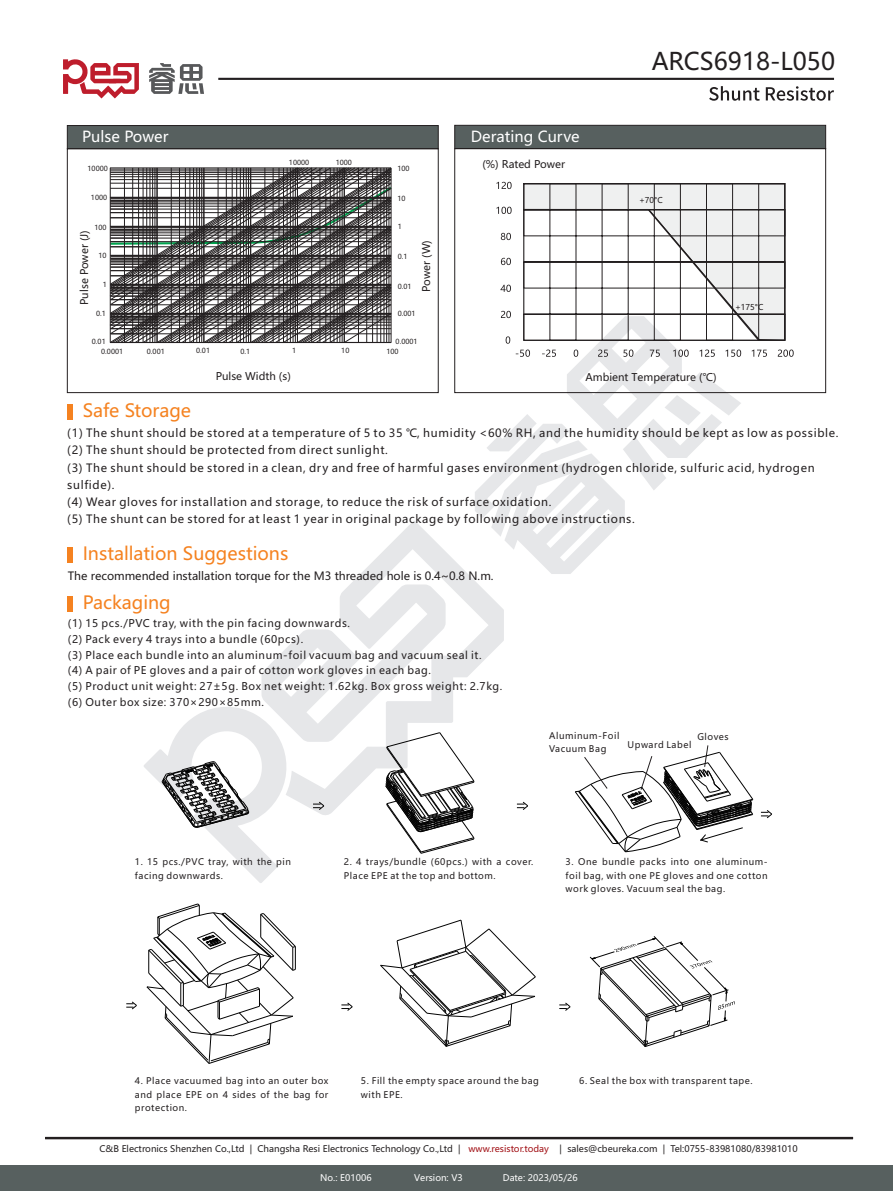
<style>
.page{position:relative;width:893px;height:1191px;background:#fff}
.page>*{position:absolute;margin:0;border:0;box-sizing:border-box;transform-origin:0 0}
.t1{font:24px "Microsoft Ya Hei";color:#231f20}
.t2{font:18px "Microsoft Ya Hei";color:#f58220}
.t3{font:15px "Microsoft Ya Hei";color:#fff}
.t4{font:11.25px/17.2px "Microsoft Ya Hei";letter-spacing:.06em;color:#231f20}
.t5{font:11.25px "Microsoft Ya Hei";color:#231f20}
.t6{font:10.5px/15.8px "Microsoft Ya Hei";letter-spacing:.06em;color:#231f20}
.t7{font:10.5px "Microsoft Ya Hei";color:#231f20}
.t8{font:9px/13.5px "Microsoft Ya Hei";letter-spacing:.06em;color:#231f20}
.t9{font:9px "Microsoft Ya Hei";color:#231f20}
.t10{font:9px "Microsoft Ya Hei";color:#fff}
.t11{font:7.95px "Microsoft Ya Hei";color:#231f20}
.t12{font:6.9px/9.8px "Microsoft Ya Hei";color:#231f20}
.s1{color:#a21217}
</style>
<div class="page">
<svg style="left:143px;top:317px;width:598px;height:566px"></svg>
<svg style="left:709px;top:86px;width:125px;height:15px"></svg>
<hr style="left:218px;top:78px;width:616px;height:2px;background:#231f20">
<svg style="left:63px;top:59px;width:76px;height:39px"></svg>
<svg style="left:149px;top:63px;width:55px;height:31px"></svg>
<hr style="left:45px;top:1137px;width:808px;height:2px;background:#231f20">
<div style="left:0;top:1165px;width:893px;height:26px;background:#57605f"></div>
<div style="left:66px;top:125px;width:373px;height:25px;background:#57605f"></div>
<div style="left:67px;top:148px;width:372px;height:245px;border:1px solid #231f20"></div>
<svg style="left:496px;top:182px;width:16px;height:7px"></svg>
<svg style="left:496px;top:207px;width:16px;height:7px"></svg>
<svg style="left:501px;top:233px;width:10px;height:7px"></svg>
<svg style="left:501px;top:258px;width:10px;height:7px"></svg>
<svg style="left:500px;top:285px;width:11px;height:7px"></svg>
<svg style="left:501px;top:311px;width:10px;height:7px"></svg>
<svg style="left:506px;top:336px;width:4px;height:8px"></svg>
<svg style="left:778px;top:349px;width:16px;height:8px"></svg>
<svg style="left:752px;top:349px;width:15px;height:8px"></svg>
<svg style="left:726px;top:349px;width:15px;height:8px"></svg>
<svg style="left:700px;top:349px;width:15px;height:8px"></svg>
<svg style="left:673px;top:349px;width:16px;height:8px"></svg>
<svg style="left:650px;top:350px;width:10px;height:7px"></svg>
<svg style="left:623px;top:349px;width:10px;height:8px"></svg>
<svg style="left:598px;top:349px;width:10px;height:8px"></svg>
<svg style="left:574px;top:349px;width:4px;height:8px"></svg>
<svg style="left:542px;top:349px;width:14px;height:8px"></svg>
<svg style="left:516px;top:349px;width:14px;height:8px"></svg>
<svg style="left:522px;top:183px;width:264px;height:159px"></svg>
<svg style="left:454px;top:124px;width:372px;height:24px;background:#5a6261"></svg>
<div style="left:454px;top:148px;width:372px;height:245px;border:1px solid #231f20"></div>
<svg style="left:109px;top:167px;width:284px;height:176px;background:#777676"></svg>
<div style="left:67px;top:404px;width:6px;height:15px;background:#f58220"></div>
<div style="left:67px;top:547px;width:6px;height:15px;background:#f58220"></div>
<div style="left:67px;top:596px;width:6px;height:15px;background:#f58220"></div>
<svg style="left:313px;top:801px;width:11px;height:9px"></svg>
<svg style="left:517px;top:801px;width:11px;height:9px"></svg>
<svg style="left:590px;top:936px;width:145px;height:111px"></svg>
<svg style="left:162px;top:761px;width:87px;height:67px"></svg>
<svg style="left:386px;top:732px;width:89px;height:121px"></svg>
<svg style="left:146px;top:903px;width:150px;height:161px"></svg>
<svg style="left:575px;top:745px;width:178px;height:107px"></svg>
<svg style="left:380px;top:919px;width:156px;height:127px"></svg>
<svg style="left:341px;top:1002px;width:12px;height:9px"></svg>
<svg style="left:559px;top:1002px;width:12px;height:9px"></svg>
<svg style="left:761px;top:810px;width:11px;height:8px"></svg>
<svg style="left:126px;top:1001px;width:11px;height:8px"></svg>
<h3 class="t3" style="left:82px;top:130px;width:88px">Pulse Power</h3>
<h3 class="t3" style="left:489px;top:130px;width:76px">降功耗曲线</h3>
<h3 class="t3" style="left:471px;top:130px;width:110px">Derating Curve</h3>
<p class="t12" style="left:289px;top:158px;width:22px">10000</p>
<p class="t12" style="left:336px;top:158px;width:18px">1000</p>
<p class="t12" style="left:88px;top:164px;width:22px">10000</p>
<p class="t12" style="left:91px;top:194px;width:18px">1000</p>
<p class="t12" style="left:94px;top:223px;width:14px">100</p>
<p class="t12" style="left:98px;top:251px;width:10px">10</p>
<p class="t12" style="left:103px;top:280px;width:6px">1</p>
<p class="t12" style="left:96px;top:309px;width:11px">0.1</p>
<p class="t12" style="left:101px;top:337px;width:23px;text-indent:-9px">0.01<br>0.0001</p>
<p class="t12" style="left:147px;top:347px;width:19px">0.001</p>
<p class="t12" style="left:196px;top:346px;width:15px">0.01</p>
<p class="t12" style="left:240px;top:347px;width:11px">0.1</p>
<p class="t12" style="left:292px;top:346px;width:6px">1</p>
<p class="t12" style="left:341px;top:346px;width:10px">10</p>
<p class="t12" style="left:386px;top:347px;width:14px">100</p>
<p class="t12" style="left:397px;top:164px;width:14px">100</p>
<p class="t12" style="left:397px;top:194px;width:10px">10</p>
<p class="t12" style="left:398px;top:222px;width:6px">1</p>
<p class="t7" style="left:80px;top:305px;width:76px;rotate:-90deg">Pulse Power (J)</p>
<p class="t6" style="left:419px;top:292px;width:53px;rotate:-90deg">Power (W)</p>
<p class="t12" style="left:398px;top:253px;width:11px">0.1</p>
<p class="t12" style="left:398px;top:282px;width:15px">0.01</p>
<p class="t12" style="left:398px;top:309px;width:19px">0.001</p>
<p class="t12" style="left:396px;top:337px;width:23px">0.0001</p>
<p class="t7" style="left:482px;top:159px;width:84px">(%) Rated Power</p>
<h1 class="t1" style="left:652px;top:51px;width:185px">ARCS6918-L050</h1>
<p class="t11" style="left:639px;top:196px;width:25px">+70°C</p>
<p class="t11" style="left:735px;top:303px;width:30px">+175°C</p>
<h2 class="t2" style="left:83px;top:402px;width:110px">Safe Storage</h2>
<p class="t7" style="left:216px;top:371px;width:77px">Pulse Width (s)</p>
<p class="t7" style="left:585px;top:373px;width:133px">Ambient Temperature (℃)</p>
<p class="t4" style="left:67px;top:425px;width:773px">(1) The shunt should be stored at a temperature of 5 to 35 ℃, humidity &lt;60% RH, and the humidity should be kept as low as possible. (2) The shunt should be protected from direct sunlight.<br>(3) The shunt should be stored in a clean, dry and free of harmful gases environment (hydrogen chloride, sulfuric acid, hydrogen sulfide).<br>(4) Wear gloves for installation and storage, to reduce the risk of surface oxidation.<br>(5) The shunt can be stored for at least 1 year in original package by following above instructions.</p>
<h2 class="t2" style="left:83px;top:545px;width:207px">Installation Suggestions</h2>
<p class="t5" style="left:68px;top:571px;width:427px">The recommended installation torque for the M3 threaded hole is 0.4~0.8 N.m.</p>
<h2 class="t2" style="left:83px;top:594px;width:90px">Packaging</h2>
<p class="t6" style="left:68px;top:616px;width:436px">(1) 15 pcs./PVC tray, with the pin facing downwards.<br>(2) Pack every 4 trays into a bundle (60pcs).<br>(3) Place each bundle into an aluminum-foil vacuum bag and vacuum seal it.<br>(4) A pair of PE gloves and a pair of cotton work gloves in each bag.<br>(5) Product unit weight: 27±5g. Box net weight: 1.62kg. Box gross weight: 2.7kg. (6) Outer box size: 370×290×85mm.</p>
<p class="t8" style="left:549px;top:729px;width:72px">Aluminum-Foil<br>Vacuum Bag</p>
<p class="t8" style="left:627px;top:739px;width:65px">Upward Label</p>
<p class="t8" style="left:697px;top:730px;width:33px">Gloves</p>
<p class="t8" style="left:135px;top:856px;width:158px">1. 15 pcs./PVC tray, with the pin facing downwards.</p>
<p class="t8" style="left:344px;top:856px;width:191px">2. 4 trays/bundle (60pcs.) with a cover.<br>Place EPE at the top and bottom.</p>
<p class="t8" style="left:565px;top:856px;width:204px;text-align:justify">3. One bundle packs into one aluminum&shy;foil bag, with one PE gloves and one cotton work gloves. Vacuum seal the bag.</p>
<p class="t8" style="left:135px;top:1075px;width:195px;text-align:justify">4. Place vacuumed bag into an outer box and place EPE on 4 sides of the bag for protection.</p>
<p class="t8" style="left:361px;top:1075px;width:180px">5. Fill the empty space around the bag</p>
<p class="t8" style="left:579px;top:1075px;width:175px">6. Seal the box with transparent tape.</p>
<p class="t8" style="left:361px;top:1088px;width:43px">with EPE.</p>
<p class="t9" style="left:100px;top:1145px;width:700px">C&amp;B Electronics Shenzhen Co.,Ltd | Changsha Resi Electronics Technology Co.,Ltd | <span class="s1">www.resistor.today</span> | sales@cbeureka.com | Tel:0755-83981080/83981010</p>
<p class="t10" style="left:320px;top:1174px;width:53px">No.: E01006</p>
<p class="t10" style="left:414px;top:1174px;width:50px">Version: V3</p>
<p class="t10" style="left:503px;top:1174px;width:77px">Date: 2023/05/26</p>
</div>
